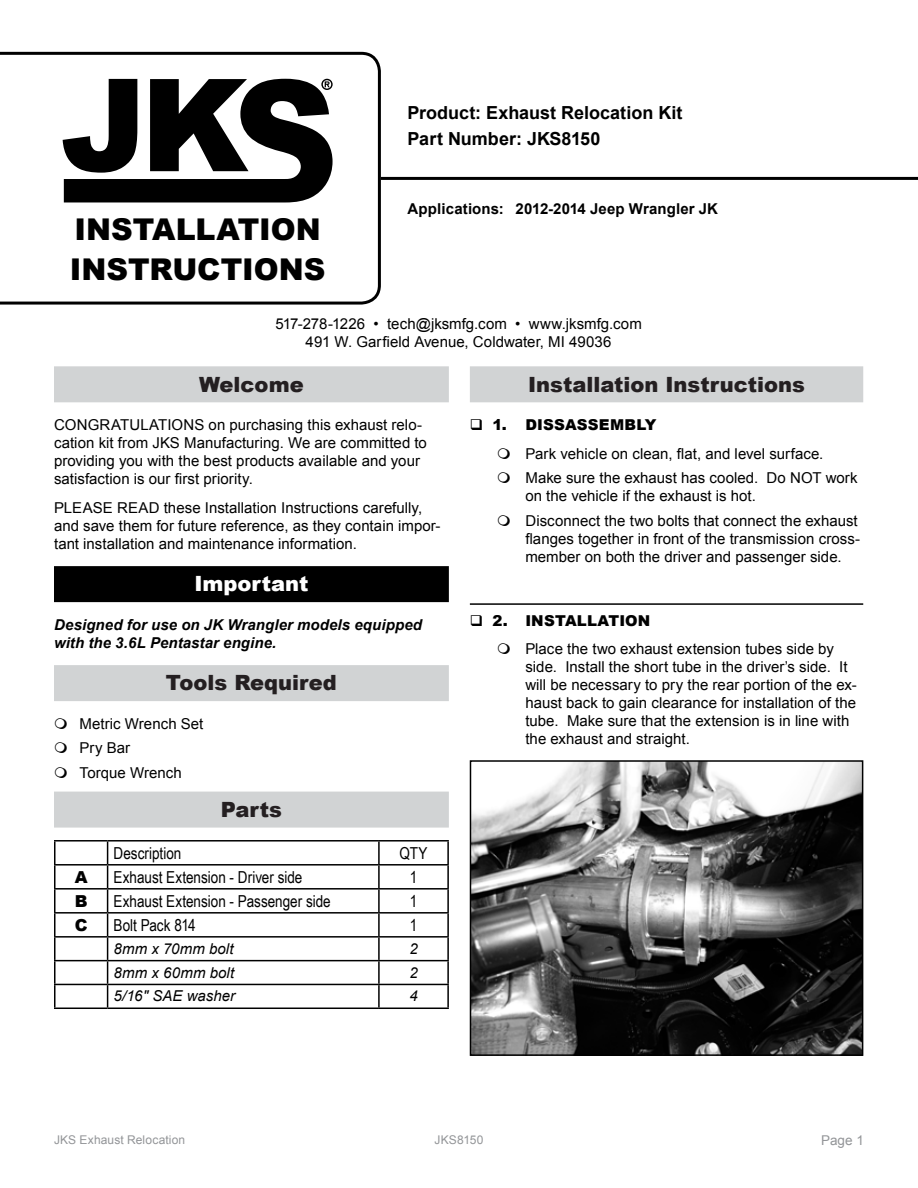
<style>
.page{position:relative;width:918px;height:1188px;background:#fff}
.page>*{position:absolute;margin:0;border:0;box-sizing:border-box;transform-origin:0 0}
.t1{font:900 30px/40px "Arial";letter-spacing:-.005em;color:#000}
.t2{font:900 21px "Arial";color:#241f21}
.t3{font:900 21px "Arial";color:#fff}
.t4{font:700 18px/26.5px "Arial";color:#000}
.t5{font:16.5px "Arial Narrow";color:#000}
.t6{font:900 16.5px "Arial";color:#000}
.t7{font:15px/18px "Arial";letter-spacing:.005em;color:#000}
.t8{font:italic 700 15px/18px "Arial";letter-spacing:.005em;color:#000}
.t9{font:italic 15px "Arial";letter-spacing:.005em;color:#000}
.t10{font:700 15px "Arial";letter-spacing:.01em;color:#000}
.t11{font:900 15px "Arial";letter-spacing:.01em;color:#000}
.t12{font:13.5px "Arial";color:#939598}
.t13{font:12px "Arial";letter-spacing:.015em;color:#939598}
</style>
<div class="page">
<svg style="left:0;top:51px;width:382px;height:254px"></svg>
<hr style="left:381px;top:177px;width:537px;height:3px;background:#000">
<svg style="left:63px;top:79px;width:270px;height:123px"></svg>
<div style="left:54px;top:366px;width:395px;height:36px;background:#d1d3d4"></div>
<div style="left:54px;top:566px;width:395px;height:36px;background:#000"></div>
<div style="left:54px;top:665px;width:395px;height:36px;background:#d1d3d4"></div>
<div style="left:54px;top:792px;width:395px;height:36px;background:#d1d3d4"></div>
<hr style="left:54px;top:840px;width:54px;height:2px;background:#000">
<hr style="left:54px;top:842px;width:2px;height:22px;background:#000">
<hr style="left:108px;top:840px;width:271px;height:2px;background:#000">
<hr style="left:379px;top:840px;width:70px;height:2px;background:#000">
<hr style="left:378px;top:842px;width:2px;height:22px;background:#000">
<hr style="left:447px;top:842px;width:2px;height:22px;background:#000">
<hr style="left:54px;top:864px;width:54px;height:2px;background:#000">
<hr style="left:54px;top:866px;width:2px;height:22px;background:#000">
<hr style="left:108px;top:864px;width:271px;height:2px;background:#000">
<hr style="left:379px;top:864px;width:70px;height:2px;background:#000">
<hr style="left:378px;top:866px;width:2px;height:22px;background:#000">
<hr style="left:447px;top:866px;width:2px;height:22px;background:#000">
<hr style="left:54px;top:888px;width:54px;height:2px;background:#000">
<hr style="left:54px;top:890px;width:2px;height:22px;background:#000">
<hr style="left:108px;top:888px;width:271px;height:2px;background:#000">
<hr style="left:379px;top:888px;width:70px;height:2px;background:#000">
<hr style="left:378px;top:890px;width:2px;height:22px;background:#000">
<hr style="left:447px;top:890px;width:2px;height:22px;background:#000">
<hr style="left:54px;top:912px;width:54px;height:2px;background:#000">
<hr style="left:54px;top:914px;width:2px;height:22px;background:#000">
<hr style="left:108px;top:912px;width:271px;height:2px;background:#000">
<hr style="left:379px;top:912px;width:70px;height:2px;background:#000">
<hr style="left:378px;top:914px;width:2px;height:22px;background:#000">
<hr style="left:447px;top:914px;width:2px;height:22px;background:#000">
<hr style="left:54px;top:936px;width:54px;height:2px;background:#000">
<hr style="left:54px;top:938px;width:2px;height:22px;background:#000">
<hr style="left:108px;top:936px;width:271px;height:2px;background:#000">
<hr style="left:379px;top:936px;width:70px;height:2px;background:#000">
<hr style="left:378px;top:938px;width:2px;height:22px;background:#000">
<hr style="left:447px;top:938px;width:2px;height:22px;background:#000">
<hr style="left:54px;top:960px;width:54px;height:1px;background:#000">
<hr style="left:54px;top:961px;width:2px;height:23px;background:#000">
<hr style="left:108px;top:960px;width:271px;height:1px;background:#000">
<hr style="left:379px;top:960px;width:70px;height:1px;background:#000">
<hr style="left:378px;top:961px;width:2px;height:23px;background:#000">
<hr style="left:447px;top:961px;width:2px;height:23px;background:#000">
<hr style="left:54px;top:984px;width:54px;height:1px;background:#000">
<hr style="left:54px;top:985px;width:2px;height:23px;background:#000">
<hr style="left:108px;top:984px;width:271px;height:1px;background:#000">
<svg style="left:107px;top:842px;width:1px;height:166px"></svg>
<hr style="left:379px;top:984px;width:70px;height:1px;background:#000">
<hr style="left:378px;top:985px;width:2px;height:23px;background:#000">
<hr style="left:447px;top:985px;width:2px;height:23px;background:#000">
<hr style="left:54px;top:1008px;width:54px;height:1px;background:#000">
<hr style="left:108px;top:1008px;width:271px;height:1px;background:#000">
<hr style="left:379px;top:1008px;width:70px;height:1px;background:#000">
<div style="left:470px;top:366px;width:393px;height:36px;background:#d1d3d4"></div>
<hr style="left:470px;top:603px;width:393px;height:2px;background:#000">
<img style="left:473px;top:763px;width:387px;height:290px">
<div style="left:470px;top:760px;width:393px;height:296px;border:2px solid #000"></div>
<h1 class="t1" style="left:70px;top:208px;width:257px">INSTALLATION<br>INSTRUCTIONS</h1>
<p class="t4" style="left:408px;top:100px;width:276px">Product: Exhaust Relocation Kit<br>Part Number: JKS8150</p>
<p class="t10" style="left:408px;top:199px;width:312px">Applications: 2012-2014 Jeep Wrangler JK</p>
<p class="t7" style="left:275px;top:315px;width:368px;text-align:center">517-278-1226 • tech@jksmfg.com • www.jksmfg.com<br>491 W. Garfield Avenue, Coldwater, MI 49036</p>
<h2 class="t2" style="left:199px;top:369px;width:106px">Welcome</h2>
<p class="t7" style="left:54px;top:416px;width:374px">CONGRATULATIONS on purchasing this exhaust relo&shy;cation kit from JKS Manufacturing. We are committed to providing you with the best products available and your satisfaction is our first priority.</p>
<p class="t7" style="left:54px;top:498px;width:388px">PLEASE READ these Installation Instructions carefully, and save them for future reference, as they contain impor&shy;tant installation and maintenance information.</p>
<h2 class="t3" style="left:194px;top:569px;width:116px">Important</h2>
<p class="t8" style="left:54px;top:616px;width:370px">Designed for use on JK Wrangler models equipped with the 3.6L Pentastar engine.</p>
<h2 class="t2" style="left:166px;top:668px;width:173px">Tools Required</h2>
<p class="t7" style="left:79px;top:711px;width:125px;line-height:24.8px">Metric Wrench Set<br>Pry Bar<br>Torque Wrench</p>
<h2 class="t2" style="left:221px;top:794px;width:63px">Parts</h2>
<p class="t5" style="left:114px;top:841px;width:69px">Description</p>
<p class="t5" style="left:400px;top:841px;width:29px">QTY</p>
<p class="t6" style="left:75px;top:865px;width:14px">A</p>
<p class="t5" style="left:114px;top:865px;width:190px">Exhaust Extension - Driver side</p>
<p class="t5" style="left:410px;top:865px;width:9px">1</p>
<p class="t6" style="left:75px;top:889px;width:14px">B</p>
<p class="t5" style="left:114px;top:889px;width:219px">Exhaust Extension - Passenger side</p>
<p class="t5" style="left:410px;top:889px;width:9px">1</p>
<p class="t6" style="left:75px;top:913px;width:14px">C</p>
<p class="t5" style="left:114px;top:913px;width:84px">Bolt Pack 814</p>
<p class="t5" style="left:410px;top:913px;width:9px">1</p>
<p class="t9" style="left:114px;top:939px;width:121px">8mm x 70mm bolt</p>
<p class="t9" style="left:409px;top:939px;width:10px">2</p>
<p class="t9" style="left:114px;top:963px;width:122px">8mm x 60mm bolt</p>
<p class="t9" style="left:409px;top:963px;width:10px">2</p>
<p class="t9" style="left:114px;top:986px;width:123px">5/16" SAE washer</p>
<p class="t9" style="left:409px;top:986px;width:10px">4</p>
<h2 class="t2" style="left:528px;top:369px;width:278px">Installation Instructions</h2>
<p class="t11" style="left:492px;top:414px;width:166px">1. DiSSASSEMBLY</p>
<p class="t7" style="left:525px;top:441px;width:334px;line-height:24.8px">Park vehicle on clean, flat, and level surface.<br>Make sure the exhaust has cooled. Do NOT work</p>
<p class="t7" style="left:525px;top:484px;width:334px;line-height:24.8px">on the vehicle if the exhaust is hot.<br>Disconnect the two bolts that connect the exhaust</p>
<p class="t7" style="left:525px;top:530px;width:336px">flanges together in front of the transmission cross&shy;member on both the driver and passenger side.</p>
<p class="t11" style="left:492px;top:609px;width:51px">2. Installation</p>
<p class="t7" style="left:525px;top:640px;width:333px">Place the two exhaust extension tubes side by side. Install the short tube in the driver’s side. It will be necessary to pry the rear portion of the ex&shy;haust back to gain clearance for installation of the tube. Make sure that the extension is in line with the exhaust and straight.</p>
<p class="t13" style="left:54px;top:1132px;width:133px">JKS Exhaust Relocation</p>
<p class="t13" style="left:435px;top:1132px;width:50px">JKS8150</p>
<p class="t12" style="left:821px;top:1131px;width:44px">Page 1</p>
</div>
